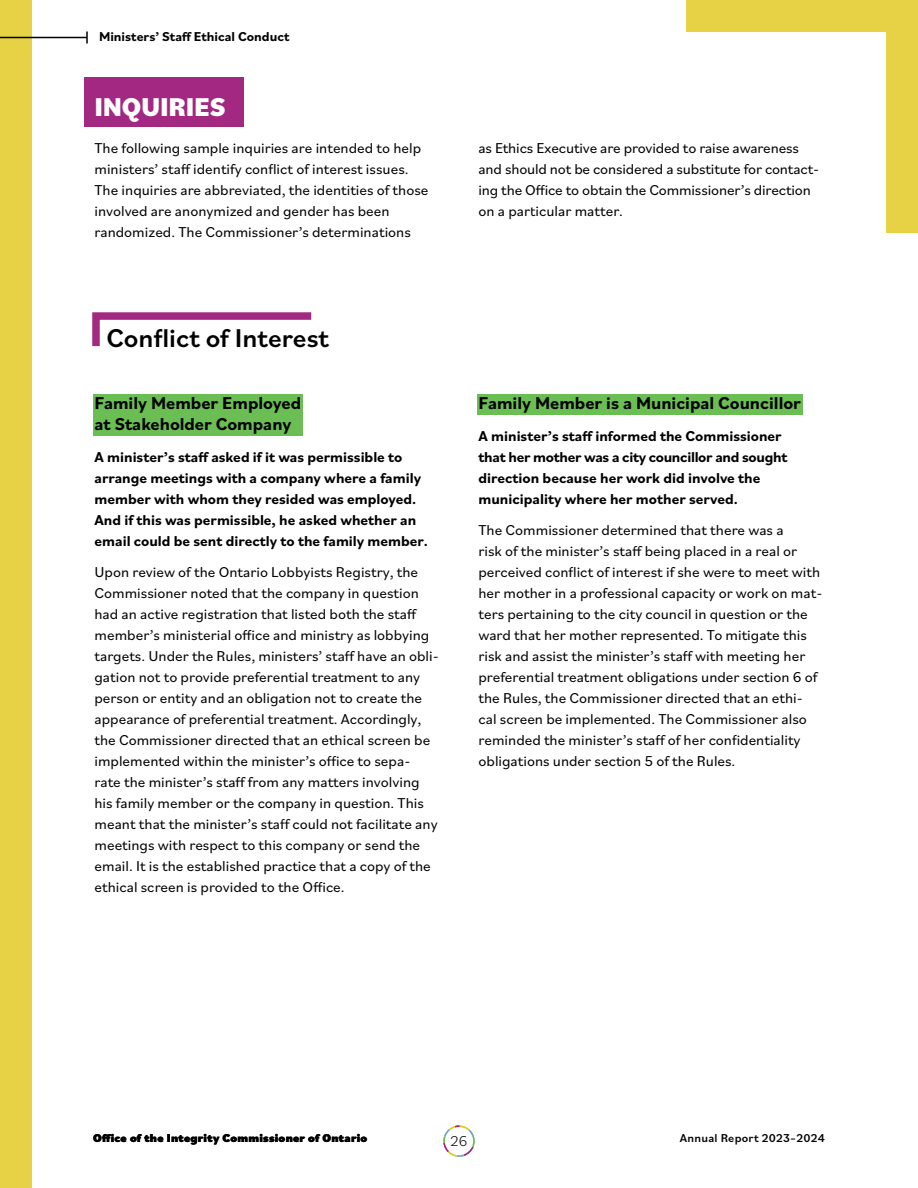
<style>
.page{position:relative;width:918px;height:1188px;background:#fff}
.page>*{position:absolute;margin:0;border:0;box-sizing:border-box;transform-origin:0 0}
.H4_space_before_-_gifts{font:500 27px "Bilo";color:#000}
.t1{font:800 27px "Bilo";letter-spacing:-.01em;color:#fff}
.H4_-_gifts{font:700 18px/21px "Bilo";color:#000}
.Body{font:15px/21px "Bilo";color:#000}
.Body-2{font:700 15px/21px "Bilo";color:#000}
.t2{font:300 15px "Bilo";color:#000}
.t3{font:700 13.5px "Bilo";color:#000}
.t4{font:900 12px "Bilo";letter-spacing:.02em;color:#000}
.t5{font:500 12px "Bilo";letter-spacing:.02em;color:#000}
</style>
<div class="page">
<svg style="left:443px;top:1125px;width:32px;height:32px"></svg>
<div style="left:0;top:0;width:31px;height:1188px;background:#e6d244"></div>
<div style="left:84px;top:77px;width:160px;height:50px;background:#a22882"></div>
<svg style="left:92px;top:312px;width:220px;height:35px"></svg>
<div style="left:93px;top:394px;width:210px;height:42px;background:#6bbe54"></div>
<div style="left:477px;top:394px;width:325px;height:21px;background:#6bbe54"></div>
<hr style="left:0;top:37px;width:87px;height:1px;background:#000">
<svg style="left:86px;top:32px;width:2px;height:12px"></svg>
<div style="left:887px;top:0;width:31px;height:232px;background:#e6d244"></div>
<div style="left:686px;top:0;width:232px;height:31px;background:#e6d244"></div>
<p class="t3" style="left:99px;top:27px;width:192px">Ministers’ Staff Ethical Conduct</p>
<h3 class="t1" style="left:94px;top:88px;width:133px">INQUIRIES</h3>
<p class="Body" style="left:94px;top:137px;width:336px">The following sample inquiries are intended to help ministers’ staff identify conflict of interest issues.<br>The inquiries are abbreviated, the identities of those involved are anonymized and gender has been randomized. The Commissioner’s determinations</p>
<p class="Body" style="left:478px;top:137px;width:342px">as Ethics Executive are provided to raise awareness and should not be considered a substitute for contact&shy;ing the Office to obtain the Commissioner’s direction on a particular matter.</p>
<h4 class="H4_space_before_-_gifts" style="left:106px;top:319px;width:224px">Conflict of Interest</h4>
<h4 class="H4_-_gifts" style="left:94px;top:392px;width:208px">Family Member Employed at Stakeholder Company</h4>
<p class="Body-2" style="left:94px;top:445px;width:335px">A minister’s staff asked if it was permissible to arrange meetings with a company where a family member with whom they resided was employed.<br>And if this was permissible, he asked whether an email could be sent directly to the family member.</p>
<p class="Body" style="left:94px;top:561px;width:346px">Upon review of the Ontario Lobbyists Registry, the Commissioner noted that the company in question had an active registration that listed both the staff member’s ministerial office and ministry as lobbying targets. Under the Rules, ministers’ staff have an obli&shy;gation not to provide preferential treatment to any person or entity and an obligation not to create the appearance of preferential treatment. Accordingly, the Commissioner directed that an ethical screen be implemented within the minister’s office to sepa&shy;rate the minister’s staff from any matters involving his family member or the company in question. This meant that the minister’s staff could not facilitate any meetings with respect to this company or send the email. It is the established practice that a copy of the ethical screen is provided to the Office.</p>
<h4 class="H4_-_gifts" style="left:478px;top:392px;width:324px">Family Member is a Municipal Councillor</h4>
<p class="Body-2" style="left:478px;top:424px;width:310px">A minister’s staff informed the Commissioner that her mother was a city councillor and sought direction because her work did involve the municipality where her mother served.</p>
<p class="Body" style="left:478px;top:519px;width:345px">The Commissioner determined that there was a<br>risk of the minister’s staff being placed in a real or perceived conflict of interest if she were to meet with her mother in a professional capacity or work on mat&shy;ters pertaining to the city council in question or the ward that her mother represented. To mitigate this risk and assist the minister’s staff with meeting her preferential treatment obligations under section 6 of the Rules, the Commissioner directed that an ethi&shy;cal screen be implemented. The Commissioner also reminded the minister’s staff of her confidentiality obligations under section 5 of the Rules.</p>
<p class="t4" style="left:93px;top:1129px;width:276px">Office of the Integrity Commissioner of Ontario</p>
<p class="t2" style="left:451px;top:1130px;width:18px">26</p>
<p class="t5" style="left:680px;top:1129px;width:147px">Annual Report 2023–2024</p>
</div>
